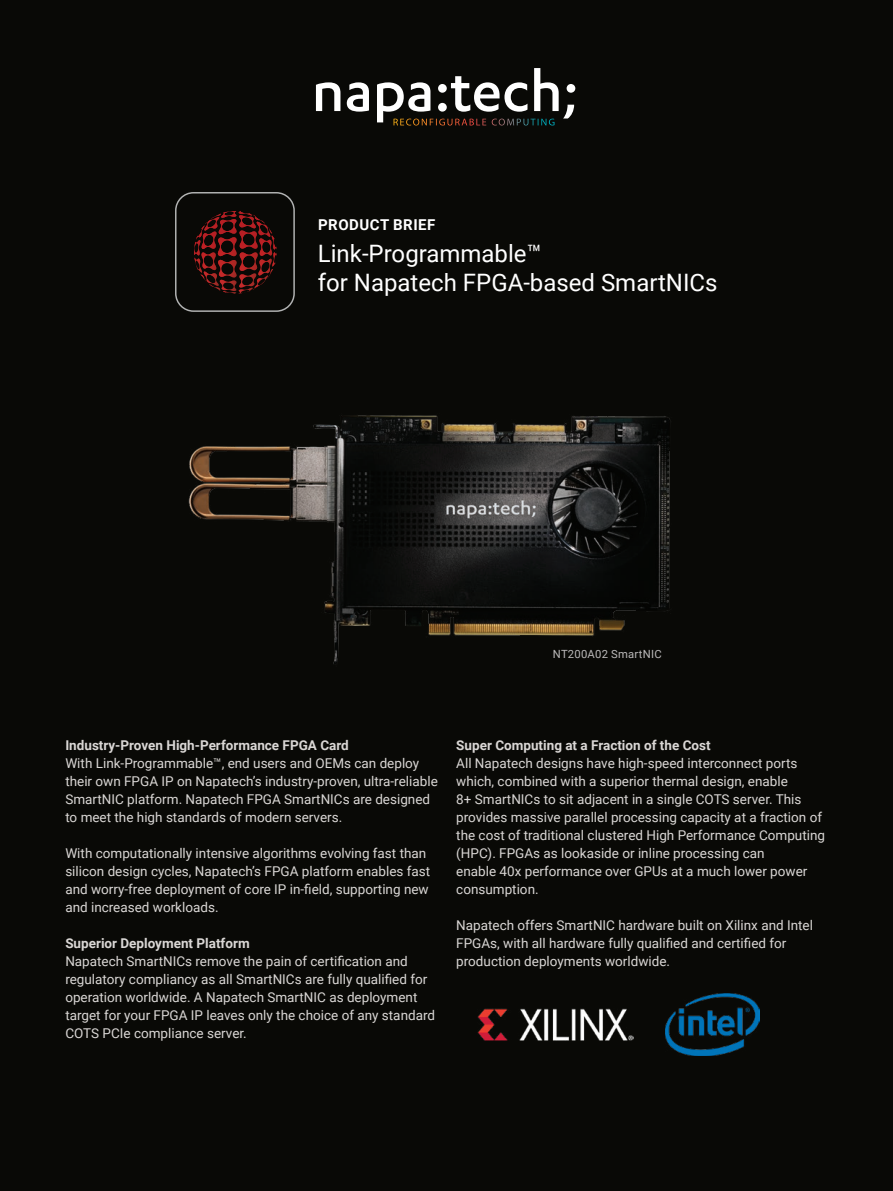
<style>
.page{position:relative;width:893px;height:1191px;background:#090906}
.page>*{position:absolute;margin:0;border:0;box-sizing:border-box;transform-origin:0 0}
.t1{font:24px/28.8px "Roboto";color:#fff}
.t2{font:700 15px "Roboto";letter-spacing:.035em;color:#fff}
.t3{font:13.5px/18px "Roboto";color:#dad7d5}
.t4{font:700 13.5px "Roboto";color:#dad7d5}
.t5{font:11.25px "Roboto";letter-spacing:.02em;color:#bbb9b9}
</style>
<div class="page">
<svg style="left:316px;top:82px;width:24px;height:29px"></svg>
<svg style="left:347px;top:82px;width:22px;height:30px"></svg>
<svg style="left:377px;top:68px;width:198px;height:57px"></svg>
<img style="left:188px;top:415px;width:482px;height:249px">
<div style="left:175px;top:192px;width:120px;height:120px;border:1px solid #b2b3b3;border-radius:18px"></div>
<svg style="left:194px;top:211px;width:83px;height:83px"></svg>
<img style="left:478px;top:1008px;width:156px;height:32px">
<img style="left:666px;top:993px;width:93px;height:62px">
<p class="t2" style="left:318px;top:214px;width:119px">PRODUCT BRIEF</p>
<p class="t1" style="left:318px;top:239px;width:401px">Link-Programmable™<br>for Napatech FPGA-based SmartNICs</p>
<p class="t5" style="left:553px;top:645px;width:110px">NT200A02 SmartNIC</p>
<p class="t4" style="left:65px;top:736px;width:285px">Industry-Proven High-Performance FPGA Card</p>
<p class="t3" style="left:65px;top:754px;width:374px">With Link-Programmable™, end users and OEMs can deploy their own FPGA IP on Napatech’s industry-proven, ultra-reliable SmartNIC platform. Napatech FPGA SmartNICs are designed to meet the high standards of modern servers.</p>
<p class="t3" style="left:65px;top:844px;width:366px">With computationally intensive algorithms evolving fast than silicon design cycles, Napatech’s FPGA platform enables fast and worry-free deployment of core IP in-field, supporting new and increased workloads.</p>
<p class="t4" style="left:65px;top:934px;width:186px">Superior Deployment Platform</p>
<p class="t3" style="left:65px;top:952px;width:371px">Napatech SmartNICs remove the pain of certification and regulatory compliancy as all SmartNICs are fully qualified for operation worldwide. A Napatech SmartNIC as deployment target for your FPGA IP leaves only the choice of any standard COTS PCIe compliance server.</p>
<p class="t4" style="left:456px;top:736px;width:256px">Super Computing at a Fraction of the Cost</p>
<p class="t3" style="left:456px;top:754px;width:370px">All Napatech designs have high-speed interconnect ports which, combined with a superior thermal design, enable<br>8+ SmartNICs to sit adjacent in a single COTS server. This provides massive parallel processing capacity at a fraction of the cost of traditional clustered High Performance Computing (HPC). FPGAs as lookaside or inline processing can<br>enable 40x performance over GPUs at a much lower power consumption.</p>
<p class="t3" style="left:456px;top:916px;width:358px">Napatech offers SmartNIC hardware built on Xilinx and Intel<br>FPGAs, with all hardware fully qualified and certified for production deployments worldwide.</p>
</div>
